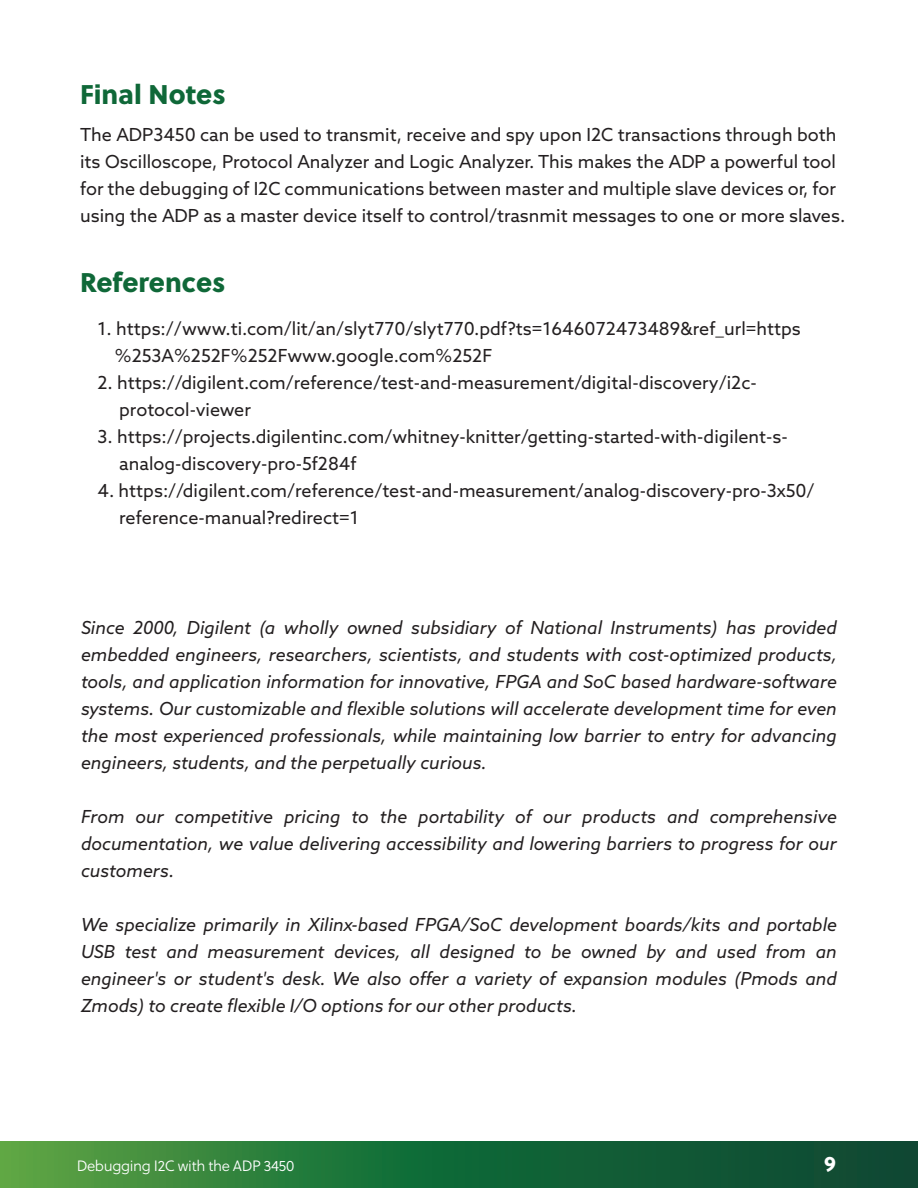
<style>
.page{position:relative;width:918px;height:1188px;background:#fff}
.page>*{position:absolute;margin:0;border:0;box-sizing:border-box;transform-origin:0 0}
.t1{font:27px "Soleil Xb";color:#0f6838}
.t2{font:21px "Soleil Xb";color:#fff}
.t3{font:italic 18px/27px "Azo Sans";color:#231f20;text-align:justify}
.t4{font:18px/27px "Azo Sans";color:#231f20}
.t5{font:15px "Soleil Lt";letter-spacing:-.025em;color:#fff}
</style>
<div class="page">
<svg style="left:0;top:1141px;width:918px;height:47px;background:#226e39"></svg>
<h1 class="t1" style="left:80px;top:73px;width:147px">Final Notes</h1>
<p class="t4" style="left:80px;top:120px;width:767px">The ADP3450 can be used to transmit, receive and spy upon I2C transactions through both its Oscilloscope, Protocol Analyzer and Logic Analyzer. This makes the ADP a powerful tool for the debugging of I2C communications between master and multiple slave devices or, for using the ADP as a master device itself to control/trasnmit messages to one or more slaves.</p>
<h1 class="t1" style="left:80px;top:261px;width:147px">References</h1>
<p class="t4" style="left:115px;top:315px;width:687px;text-indent:-17px">1. https://www.ti.com/lit/an/slyt770/slyt770.pdf?ts=1646072473489&amp;ref_url=https %253A%252F%252Fwww.google.com%252F</p>
<p class="t4" style="left:119px;top:369px;width:639px;text-indent:-22px">2. https://digilent.com/reference/test-and-measurement/digital-discovery/i2c&shy;protocol-viewer</p>
<p class="t4" style="left:119px;top:423px;width:670px;text-indent:-22px">3. https://projects.digilentinc.com/whitney-knitter/getting-started-with-digilent-s&shy;analog-discovery-pro-5f284f</p>
<p class="t4" style="left:119px;top:477px;width:697px;text-indent:-22px">4. https://digilent.com/reference/test-and-measurement/analog-discovery-pro-3x50/ reference-manual?redirect=1</p>
<p class="t3" style="left:81px;top:614px;width:758px">Since 2000, Digilent (a wholly owned subsidiary of National Instruments) has provided embedded engineers, researchers, scientists, and students with cost-optimized products, tools, and application information for innovative, FPGA and SoC based hardware-software systems. Our customizable and flexible solutions will accelerate development time for even the most experienced professionals, while maintaining low barrier to entry for advancing engineers, students, and the perpetually curious.</p>
<p class="t3" style="left:81px;top:803px;width:757px">From our competitive pricing to the portability of our products and comprehensive documentation, we value delivering accessibility and lowering barriers to progress for our customers.</p>
<p class="t3" style="left:81px;top:911px;width:758px">We specialize primarily in Xilinx-based FPGA/SoC development boards/kits and portable USB test and measurement devices, all designed to be owned by and used from an engineer's or student's desk. We also offer a variety of expansion modules (Pmods and Zmods) to create flexible I/O options for our other products.</p>
<p class="t5" style="left:77px;top:1155px;width:219px">Debugging I2C with the ADP 3450</p>
<p class="t2" style="left:824px;top:1147px;width:13px">9</p>
</div>
